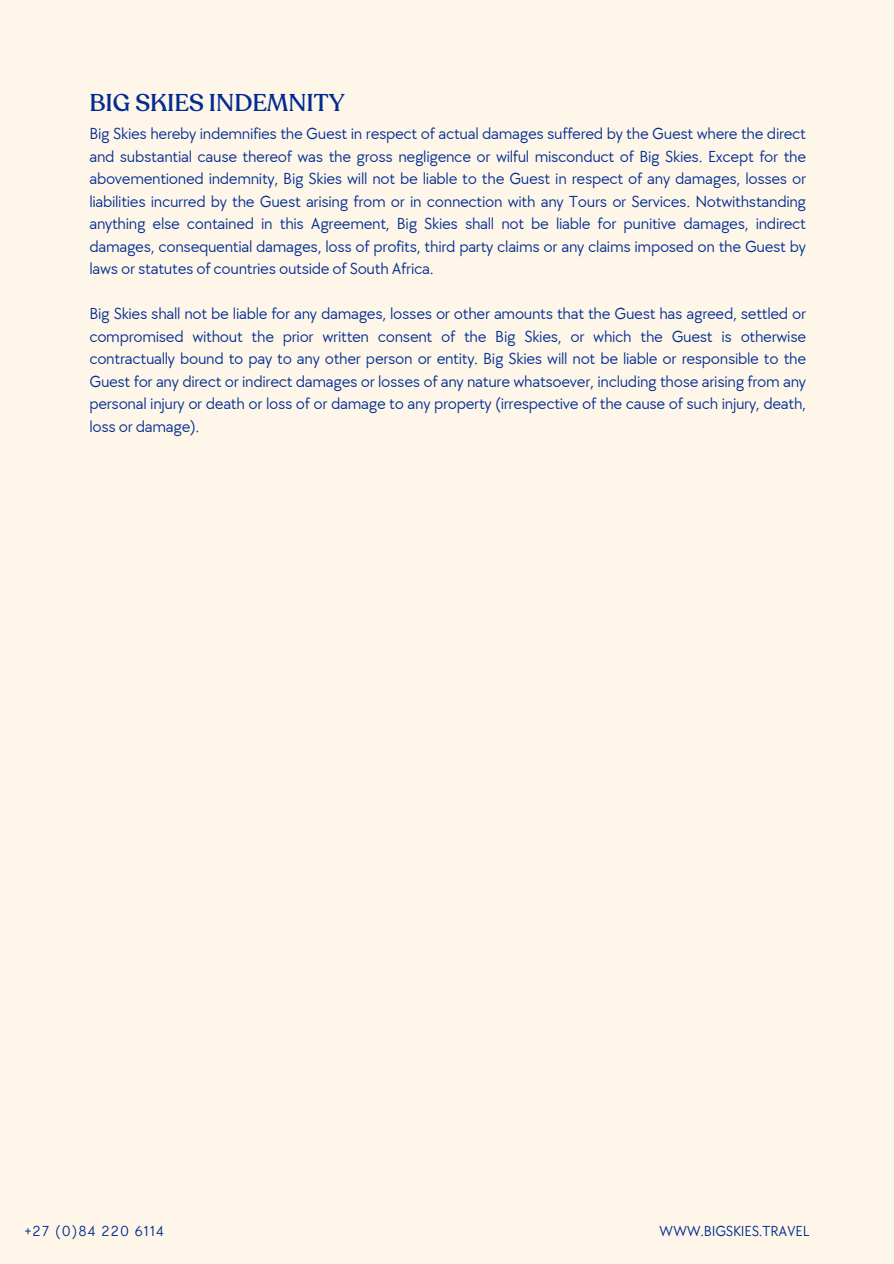
<style>
.page{position:relative;width:894px;height:1264px;background:#fff}
.page>*{position:absolute;margin:0;border:0;box-sizing:border-box;transform-origin:0 0}
.t1{font:500 24px "Recoleta Alt";color:#012d91}
.t2{font:16.5px/22.5px "TT Chocolates";letter-spacing:-.02em;color:#012d91;text-align:justify}
.t3{font:15px "TT Chocolates";letter-spacing:-.02em;color:#012d91}
.t4{font:15px "TT Chocolates";letter-spacing:.08em;color:#012d91}
</style>
<div class="page">
<div style="left:0;top:0;width:893px;height:1263px;background:#fff6ea"></div>
<h2 class="t1" style="left:89px;top:87px;width:257px">BIG SKIES INDEMNITY</h2>
<h1 class="t2" style="left:89px;top:123px;width:718px">Big Skies hereby indemnifies the Guest in respect of actual damages suffered by the Guest where the direct and substantial cause thereof was the gross negligence or wilful misconduct of Big Skies. Except for the abovementioned indemnity, Big Skies will not be liable to the Guest in respect of any damages, losses or liabilities incurred by the Guest arising from or in connection with any Tours or Services. Notwithstanding anything else contained in this Agreement, Big Skies shall not be liable for punitive damages, indirect damages, consequential damages, loss of profits, third party claims or any claims imposed on the Guest by laws or statutes of countries outside of South Africa.</h1>
<p class="t2" style="left:89px;top:303px;width:718px">Big Skies shall not be liable for any damages, losses or other amounts that the Guest has agreed, settled or compromised without the prior written consent of the Big Skies, or which the Guest is otherwise contractually bound to pay to any other person or entity. Big Skies will not be liable or responsible to the Guest for any direct or indirect damages or losses of any nature whatsoever, including those arising from any personal injury or death or loss of or damage to any property (irrespective of the cause of such injury, death, loss or damage).</p>
<p class="t4" style="left:25px;top:1222px;width:141px">+27 (0)84 220 6114</p>
<p class="t3" style="left:659px;top:1222px;width:152px">WWW.BIGSKIES.TRAVEL</p>
</div>
